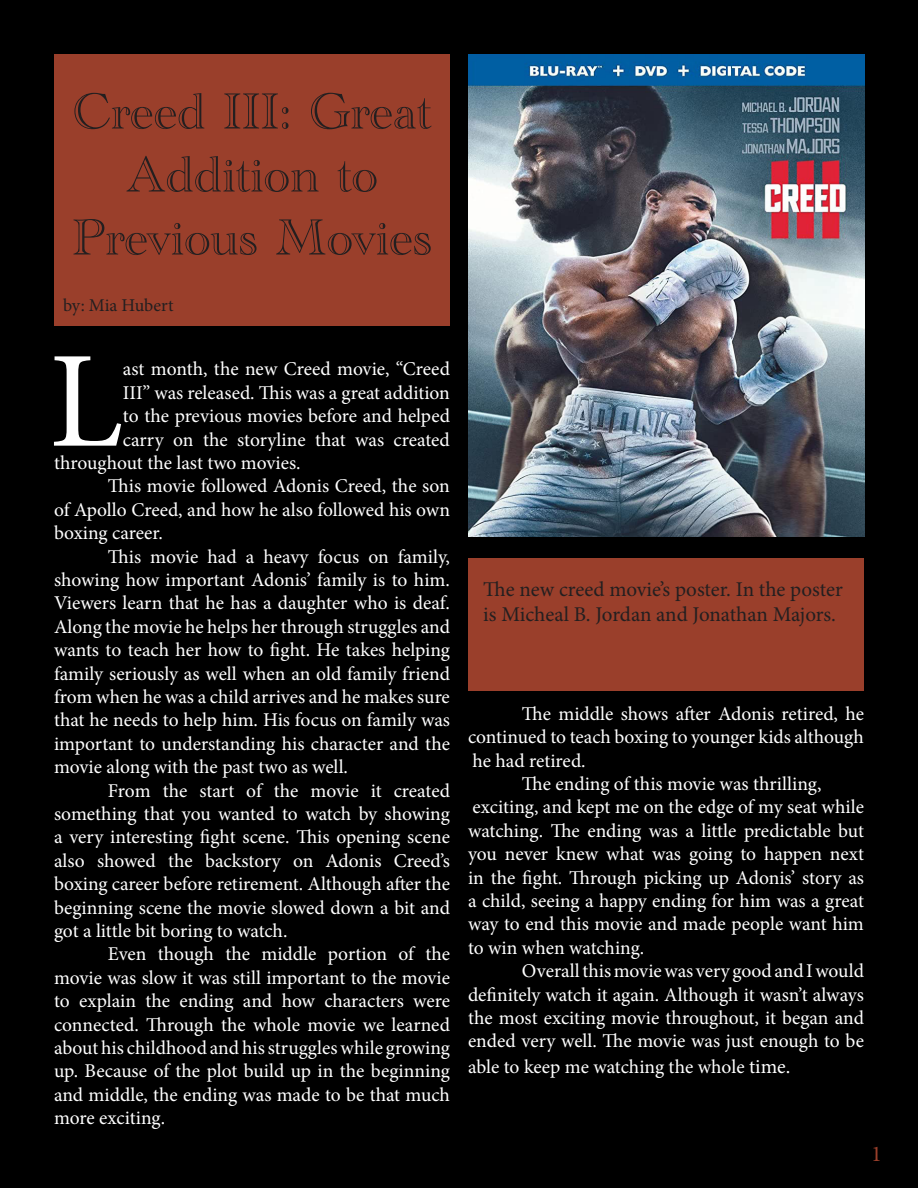
<style>
.page{position:relative;width:918px;height:1188px;background:#000}
.page>*{position:absolute;margin:0;border:0;box-sizing:border-box;transform-origin:0 0}
.t1{font:137.25px "Minion Pro";color:#fff}
.t2{font:52.5px/63px "Academy Engraved Let Plain";color:#231f20;text-align:center}
.t3{font:22.5px "Minion Pro";color:#9a3f2b}
.t4{font:21px/25.2px "Minion Pro";letter-spacing:-.005em;color:#231f20}
.t5{font:19.5px/23.4px "Minion Pro";letter-spacing:-.005em;color:#fff;text-align:justify}
.t6{font:18px "Minion Pro";color:#231f20}
.s1{font-size:20.25px}
</style>
<div class="page">
<div style="left:54px;top:54px;width:396px;height:272px;background:#9a3f2b"></div>
<img style="left:468px;top:54px;width:396px;height:482px">
<div style="left:468px;top:558px;width:396px;height:132px;background:#9a3f2b"></div>
<p class="t2" style="left:73px;top:76px;width:360px">Creed III: Great<br>Addition to</p>
<p class="t2" style="left:72px;top:202px;width:361px">Previous Movies</p>
<p class="t6" style="left:63px;top:293px;width:112px">by: Mia Hubert</p>
<p class="t1" style="left:49px;top:310px;width:75px">L</p>
<p class="t5" style="left:123px;top:358px;width:329px">ast month, the new Creed movie, “Creed</p>
<p class="t5" style="left:123px;top:381px;width:329px">III” was released. This was a great addition</p>
<p class="t5" style="left:123px;top:404px;width:329px">to the previous movies before and helped</p>
<p class="t5" style="left:123px;top:428px;width:329px">carry on the storyline that was created</p>
<p class="t5" style="left:54px;top:451px;width:248px">throughout the last two movies.</p>
<p class="t5" style="left:54px;top:475px;width:398px;text-indent:54px">This movie followed Adonis Creed, the son of Apollo Creed, and how he also followed his own boxing career.</p>
<p class="t5" style="left:54px;top:545px;width:398px;text-indent:54px">This movie had a heavy focus on family, showing how important Adonis’ family is to him.<br>Viewers learn that he has a daughter who is deaf.<br>Along the movie he helps her through struggles and wants to teach her how to fight. He takes helping family seriously as well when an old family friend from when he was a child arrives and he makes sure that he needs to help him. His focus on family was important to understanding his character and the movie along with the past two as well.</p>
<p class="t5" style="left:54px;top:779px;width:398px;text-indent:54px">From the start of the movie it created something that you wanted to watch by showing a very interesting fight scene. This opening scene also showed the backstory on Adonis Creed’s boxing career before retirement. Although after the beginning scene the movie slowed down a bit and got a little bit boring to watch.</p>
<p class="t5" style="left:54px;top:943px;width:398px;text-indent:54px">Even though the middle portion of the movie was slow it was still important to the movie to explain the ending and how characters were connected. Through the whole movie we learned about his childhood and his struggles while growing up. Because of the plot build up in the beginning and middle, the ending was made to be that much more exciting.</p>
<p class="t4" style="left:483px;top:577px;width:361px">The new creed movie’s poster. In the poster is Micheal B. Jordan and Jonathan Majors.</p>
<p class="t5" style="left:468px;top:702px;width:398px;text-align:right">The middle shows after Adonis retired, he continued to teach boxing to younger kids although</p>
<p class="t5" style="left:472px;top:749px;width:115px">he had retired.</p>
<p class="t5" style="left:522px;top:772px;width:301px">The ending of this movie was thrilling,</p>
<p class="t5" style="left:468px;top:796px;width:398px">exciting, and kept me on the edge of my seat while watching. The ending was a little predictable but you never knew what was going to happen next in the fight. Through picking up Adonis’ story as a child, seeing a happy ending for him was a great way to end this movie and made people want him to win when watching.</p>
<p class="t5" style="left:468px;top:959px;width:398px;text-indent:54px">Overall this movie was very good and I would definitely watch it again. Although it wasn’t always the most exciting movie throughout, it began and ended very well. The movie was just enough to be</p>
<p class="t5" style="left:468px;top:1055px;width:324px">able to keep me watching the whole <span class="s1">time.</span></p>
<p class="t3" style="left:871px;top:1139px;width:12px">1</p>
</div>
